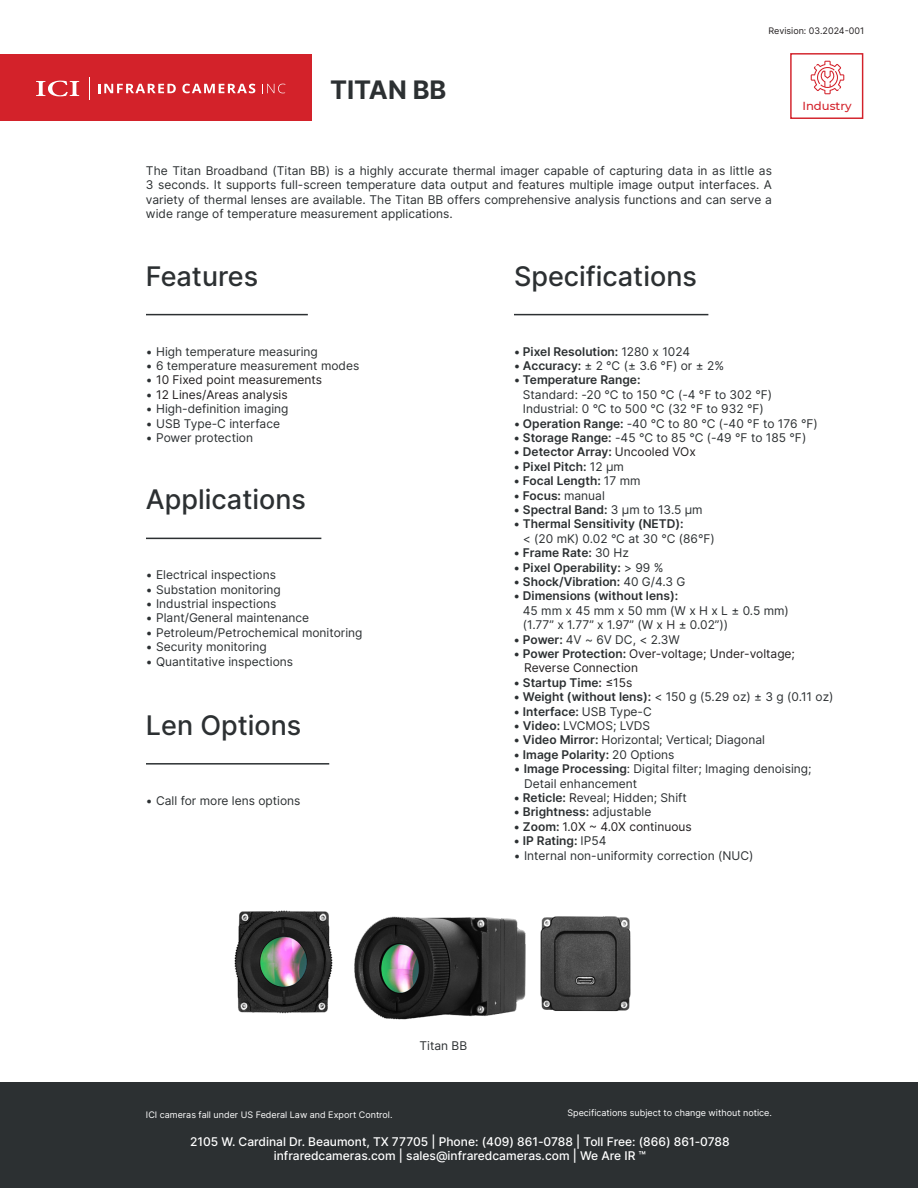
<style>
.page{position:relative;width:918px;height:1188px;background:#fff}
.page>*{position:absolute;margin:0;border:0;box-sizing:border-box;transform-origin:0 0}
.Title_Column{font:500 27px "Inter";color:#2c3032}
.t1{font:700 25.5px "Inter";color:#2c3032}
.t2{font:17.4px "Myriad Pro";color:#231f20}
.General_Info{font:12px/14.4px "Inter";color:#2c3032;text-align:justify}
.Information_Centered{font:12px "Inter";color:#2c3032}
.t3{font:600 12px "Inter";color:#2c3032}
.Information_Centered-2{font:12px "Inter";color:#231f20}
.t4{font:500 12px/14.4px "Inter";color:#fff;text-align:center}
.t5{font:500 11.7px "Montserrat";color:#d3212a}
.t6{font:9px "Inter";color:#fff}
.t7{font:9px "Inter";color:#231f20}
.s1{color:#2c3032}
.s2{font-weight:400}
.s3{font-weight:600}
.s4{font-weight:400;color:#231f20}
.s5{font-weight:600;color:#2c3032}
.s6{color:#231f20}
</style>
<div class="page">
<div style="left:0;top:1083px;width:918px;height:105px;background:#2c3032"></div>
<div style="left:0;top:54px;width:312px;height:66px;background:#d3222a"></div>
<div style="left:790px;top:53px;width:73px;height:66px;border:1px solid #d3212a"></div>
<svg style="left:811px;top:61px;width:33px;height:33px"></svg>
<svg style="left:98px;top:84px;width:78px;height:9px"></svg>
<svg style="left:182px;top:84px;width:73px;height:9px"></svg>
<svg style="left:262px;top:84px;width:23px;height:9px"></svg>
<svg style="left:36px;top:80px;width:43px;height:17px"></svg>
<hr style="left:146px;top:314px;width:162px;height:1px;background:#2c3032">
<hr style="left:514px;top:314px;width:194px;height:1px;background:#2c3032">
<hr style="left:146px;top:538px;width:175px;height:1px;background:#2c3032">
<hr style="left:146px;top:763px;width:183px;height:2px;background:#2c3032">
<img style="left:368px;top:916px;width:136px;height:104px">
<img style="left:504px;top:916px;width:127px;height:97px">
<img style="left:234px;top:910px;width:134px;height:104px">
<p class="t1" style="left:330px;top:71px;width:118px">TITAN BB</p>
<h3 class="t2" style="left:796px;top:15px;width:63px">Edit Text</h3>
<p class="t7" style="left:769px;top:25px;width:97px">Revision: 03.2024-001</p>
<p class="t5" style="left:802px;top:97px;width:51px">Industry</p>
<p class="General_Info" style="left:146px;top:163px;width:628px">The Titan Broadband (Titan BB) is a highly accurate thermal imager capable of capturing data in as little as 3 seconds. It supports full-screen temperature data output and features multiple image output interfaces. A variety of thermal lenses are available. The Titan BB offers comprehensive analysis functions and can serve a wide range of temperature measurement applications.</p>
<p class="Title_Column" style="left:146px;top:256px;width:114px">Features</p>
<p class="Title_Column" style="left:514px;top:256px;width:184px">Specifications</p>
<p class="Information_Centered" style="left:146px;top:342px;width:173px">• High temperature measuring</p>
<p class="Information_Centered" style="left:146px;top:357px;width:215px">• 6 temperature measurement modes</p>
<p class="Information_Centered-2" style="left:146px;top:371px;width:178px"><span class="s1">•</span> 10 Fixed point measurements</p>
<p class="Information_Centered-2" style="left:146px;top:386px;width:143px"><span class="s1">•</span> 12 Lines/Areas analysis</p>
<p class="Information_Centered" style="left:146px;top:400px;width:144px">• High-definition imaging</p>
<p class="Information_Centered" style="left:146px;top:414px;width:136px">• USB Type-C interface</p>
<p class="Information_Centered" style="left:146px;top:429px;width:109px">• Power protection</p>
<p class="Title_Column" style="left:146px;top:480px;width:161px">Applications</p>
<p class="Information_Centered" style="left:146px;top:566px;width:131px">• Electrical inspections</p>
<p class="Information_Centered" style="left:146px;top:581px;width:136px">• Substation monitoring</p>
<p class="Information_Centered" style="left:146px;top:595px;width:132px">• Industrial inspections</p>
<p class="Information_Centered" style="left:146px;top:609px;width:165px">• Plant/General maintenance</p>
<p class="Information_Centered" style="left:146px;top:624px;width:218px">• Petroleum/Petrochemical monitoring</p>
<p class="Information_Centered" style="left:146px;top:638px;width:122px">• Security monitoring</p>
<p class="Information_Centered" style="left:146px;top:653px;width:149px">• Quantitative inspections</p>
<p class="Title_Column" style="left:146px;top:705px;width:157px">Len Options</p>
<p class="Information_Centered" style="left:146px;top:792px;width:156px">• Call for more lens options</p>
<p class="t3" style="left:514px;top:342px;width:178px">• Pixel Resolution: <span class="s2">1280 x 1024</span></p>
<p class="General_Info" style="left:514px;top:358px;width:212px"><span class="s3">• Accuracy:</span> ± 2 °C (± 3.6 °F) or ± 2%</p>
<p class="t3" style="left:514px;top:371px;width:128px">• Temperature Range:</p>
<p class="General_Info" style="left:523px;top:387px;width:251px">Standard: -20 °C to 150 °C (-4 °F to 302 °F)</p>
<p class="General_Info" style="left:523px;top:401px;width:242px">Industrial: 0 °C to 500 °C (32 °F to 932 °F)</p>
<p class="General_Info" style="left:514px;top:416px;width:305px"><span class="s3">• Operation Range:</span> -40 °C to 80 °C (-40 °F to 176 °F)</p>
<p class="General_Info" style="left:514px;top:430px;width:294px"><span class="s3">• Storage Range:</span> -45 °C to 85 °C (-49 °F to 185 °F)</p>
<p class="t3" style="left:514px;top:443px;width:183px">• Detector Array: <span class="s4">Uncooled VOx</span></p>
<p class="t3" style="left:514px;top:458px;width:112px">• Pixel Pitch: <span class="s2">12 μm</span></p>
<p class="t3" style="left:514px;top:472px;width:128px">• Focal Length: <span class="s2">17 mm</span></p>
<p class="t3" style="left:514px;top:486px;width:92px">• Focus: <span class="s2">manual</span></p>
<p class="t3" style="left:514px;top:501px;width:190px">• Spectral Band: <span class="s2">3 μm to 13.5 μm</span></p>
<p class="t3" style="left:514px;top:515px;width:171px">• Thermal Sensitivity (NETD):</p>
<p class="General_Info" style="left:523px;top:531px;width:193px">&lt; (20 mK) 0.02 °C at 30 °C (86°F)</p>
<p class="t3" style="left:514px;top:544px;width:116px">• Frame Rate: <span class="s2">30 Hz</span></p>
<p class="t3" style="left:514px;top:558px;width:151px">• Pixel Operability: <span class="s2">&gt; 99 %</span></p>
<p class="t3" style="left:514px;top:573px;width:173px">• Shock/Vibration: <span class="s2">40 G/4.3 G</span></p>
<p class="t3" style="left:514px;top:587px;width:166px">• Dimensions (without lens):</p>
<p class="General_Info" style="left:523px;top:603px;width:268px">45 mm x 45 mm x 50 mm (W x H x L ± 0.5 mm)</p>
<p class="General_Info" style="left:523px;top:617px;width:207px">(1.77” x 1.77” x 1.97” (W x H ± 0.02”))</p>
<p class="General_Info" style="left:514px;top:632px;width:167px"><span class="s3">• Power:</span> 4V ~ 6V DC, &lt; 2.3W</p>
<p class="Information_Centered-2" style="left:514px;top:645px;width:283px"><span class="s5">• Power Protection:</span> Over-voltage; Under-voltage;</p>
<p class="Information_Centered-2" style="left:524px;top:659px;width:115px">Reverse Connection</p>
<p class="t3" style="left:514px;top:674px;width:120px">• Startup Time: <span class="s4">≤15s</span></p>
<p class="General_Info" style="left:514px;top:689px;width:321px"><span class="s3">• Weight (without lens):</span> &lt; 150 g (5.29 oz) ± 3 g (0.11 oz)</p>
<p class="t3" style="left:514px;top:702px;width:139px">• Interface: <span class="s2">USB Type-C</span></p>
<p class="General_Info" style="left:514px;top:718px;width:138px"><span class="s3">• Video:</span> LVCMOS; LVDS</p>
<p class="General_Info" style="left:514px;top:732px;width:252px"><span class="s3">• Video Mirror:</span> Horizontal; Vertical; Diagonal</p>
<p class="t3" style="left:514px;top:746px;width:162px">• Image Polarity: <span class="s2">20 Options</span></p>
<p class="Information_Centered" style="left:514px;top:760px;width:299px">• <span class="s3">Image Processing</span>: Digital filter; Imaging denoising;</p>
<p class="Information_Centered" style="left:524px;top:774px;width:115px">Detail enhancement</p>
<p class="General_Info" style="left:514px;top:790px;width:174px"><span class="s3">• Reticle:</span> <span class="s6">R</span>eveal; Hidden; Shift</p>
<p class="t3" style="left:514px;top:803px;width:139px">• Brightness: <span class="s2">adjustable</span></p>
<p class="Information_Centered-2" style="left:514px;top:818px;width:179px"><span class="s5">• Zoom:</span> 1.0X ~ 4.0X continuous</p>
<p class="t3" style="left:514px;top:832px;width:94px">• IP Rating: <span class="s2">IP54</span></p>
<p class="General_Info" style="left:514px;top:848px;width:241px">• Internal non-uniformity correction (NUC)</p>
<p class="Information_Centered" style="left:420px;top:1036px;width:49px">Titan BB</p>
<p class="t6" style="left:146px;top:1109px;width:248px">ICI cameras fall under US Federal Law and Export Control.</p>
<p class="t6" style="left:567px;top:1106px;width:206px">Specifications subject to change without notice.</p>
<p class="t4" style="left:190px;top:1134px;width:541px">2105 W. Cardinal Dr. Beaumont, TX 77705 | Phone: (409) 861-0788 | Toll Free: (866) 861-0788 infraredcameras.com | sales@infraredcameras.com | We Are IR ™</p>
</div>
